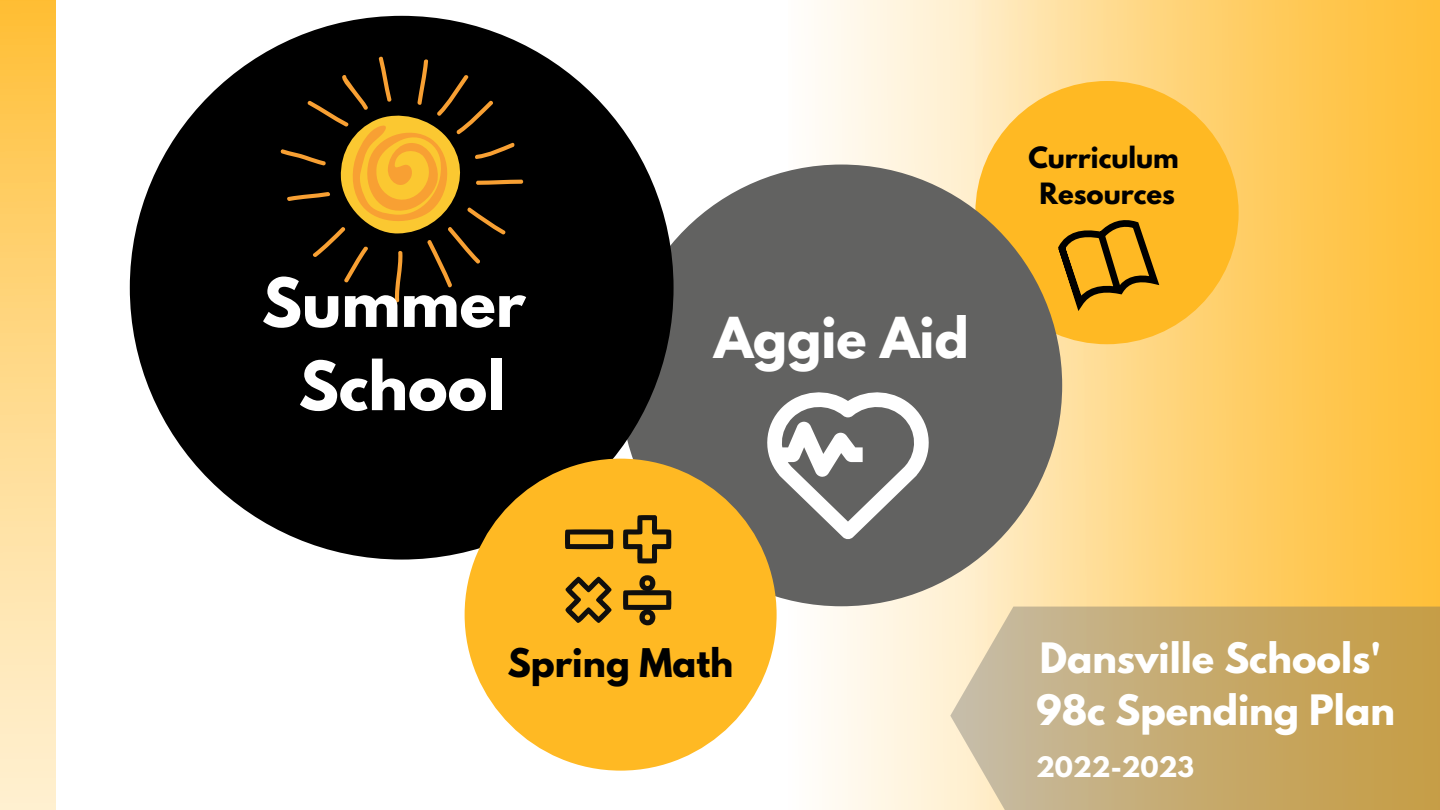
<style>
.page{position:relative;width:1440px;height:810px;background:#fff}
.page>*{position:absolute;margin:0;border:0;box-sizing:border-box;transform-origin:0 0}
.t1{font:700 60px/83.2px "League Spartan";color:#fff;text-align:center}
.t2{font:700 50px "League Spartan";color:#fff}
.t3{font:700 37.1px/51.6px "League Spartan";color:#fff}
.t4{font:700 35px "League Spartan";color:#000}
.t5{font:700 26px/36px "League Spartan";color:#000;text-align:center}
.t6{font:700 25px "League Spartan";color:#fff}
</style>
<div class="page">
<svg style="left:788px;top:0;width:187px;height:810px"></svg>
<div style="left:975px;top:0;width:465px;height:810px;background:linear-gradient(to right,#ffeabf,#ffbc2d)"></div>
<div style="left:0;top:0;width:55px;height:810px;background:linear-gradient(to bottom,#ffc03c,#fff3d9)"></div>
<div style="left:975px;top:81px;width:264px;height:263px;background:#ffb923;border-radius:50%"></div>
<div style="left:620px;top:165px;width:442px;height:441px;background:#626261;border-radius:50%"></div>
<div style="left:130px;top:16px;width:544px;height:544px;background:#000;border-radius:50%"></div>
<div style="left:465px;top:459px;width:312px;height:312px;background:#ffb923;border-radius:50%"></div>
<svg style="left:280px;top:56px;width:244px;height:247px"></svg>
<svg style="left:767px;top:392px;width:162px;height:147px"></svg>
<svg style="left:623px;top:515px;width:48px;height:49px"></svg>
<svg style="left:565px;top:529px;width:48px;height:20px"></svg>
<svg style="left:565px;top:577px;width:47px;height:46px"></svg>
<svg style="left:623px;top:575px;width:48px;height:50px"></svg>
<svg style="left:1058px;top:220px;width:101px;height:91px"></svg>
<svg style="left:950px;top:607px;width:490px;height:203px;background:#c9ae74"></svg>
<h1 class="t1" style="left:262px;top:269px;width:265px">Summer<br>School</h1>
<h2 class="t2" style="left:714px;top:313px;width:256px">Aggie Aid</h2>
<p class="t5" style="left:1028px;top:143px;width:152px">Curriculum<br>Resources</p>
<p class="t4" style="left:507px;top:646px;width:227px">Spring Math</p>
<p class="t3" style="left:1036px;top:637px;width:360px">Dansville Schools'<br>98c Spending Plan</p>
<p class="t6" style="left:1036px;top:755px;width:160px">2022-2023</p>
</div>
